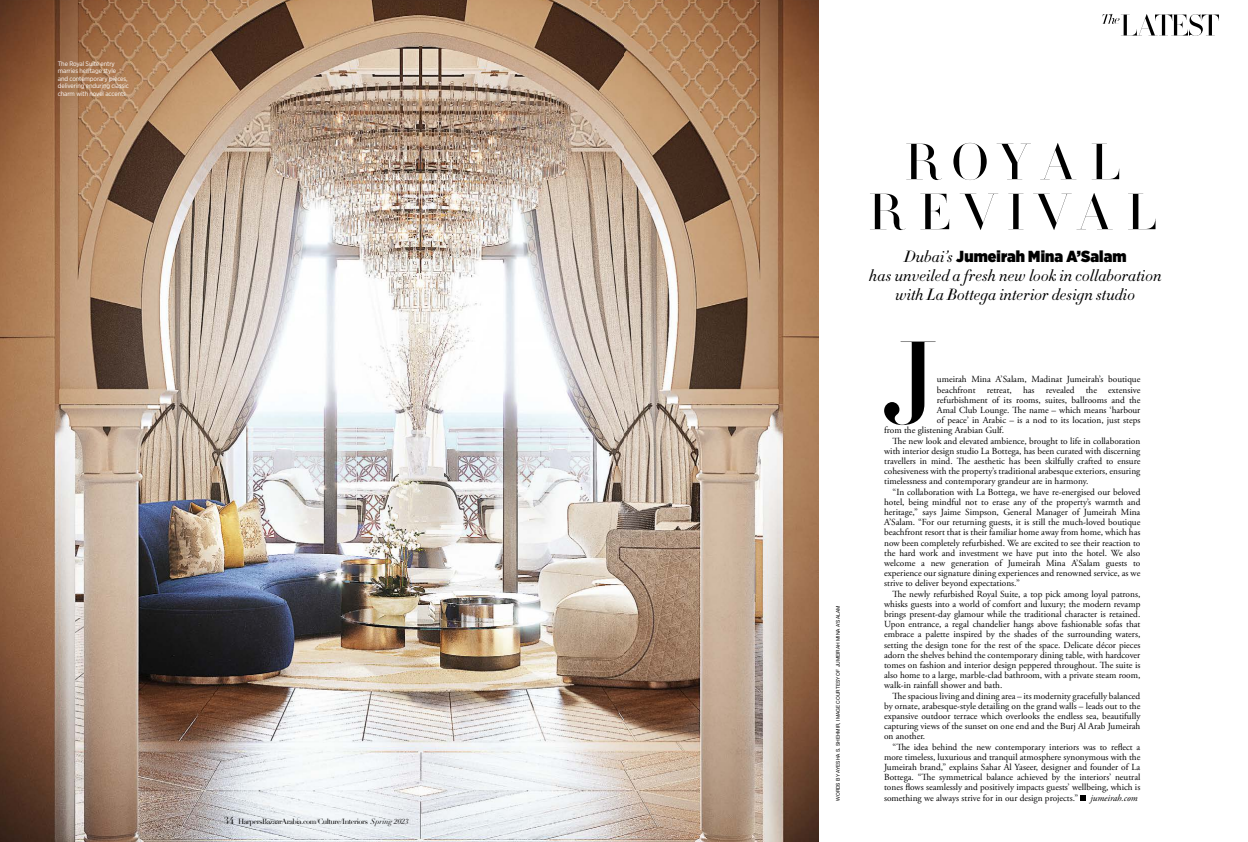
<style>
.page{position:relative;width:1248px;height:842px;background:#fff}
.page>*{position:absolute;margin:0;border:0;box-sizing:border-box;transform-origin:0 0}
.t1{font:300 115px "HTF Didot L96";color:#000}
.t2{font:300 50px/50px "HTF Didot L96";letter-spacing:.23em;color:#000;text-align:center}
.t3{font:italic 300 16px/19px "HTF Didot L11";color:#000;text-align:center}
.t4{font:900 16px "Gotham Narrow";letter-spacing:.01em;color:#000}
.t5{font:9.3px "Adobe Garamond Pro";color:#000}
.t6{font:italic 9.3px "Adobe Garamond Pro";color:#000}
.t7{font:7.5px "Didot LT Std";letter-spacing:-.06em;color:#000}
.t8{font:6.5px/7.5px "Gotham Narrow";letter-spacing:-.015em;color:#fff}
.t9{font:5px "Helvetica Neue LT Std";color:#000}
.s1{font-size:10px}
.s2{font-style:italic}
.s3{font-family:"HTF Didot L11";font-weight:300;font-style:italic}
</style>
<div class="page">
<img style="left:0;top:0;width:818px;height:842px">
<svg style="left:1080px;top:795px;width:5px;height:5px"></svg>
<svg style="left:1102px;top:14px;width:116px;height:22px"></svg>
<p class="t8" style="left:58px;top:60px;width:73px">The Royal Suite entry marries heritage style<br>and contemporary pieces, delivering enduring classic charm with novel accents</p>
<p class="t7" style="left:224px;top:816px;width:186px"><span class="s1">34</span> HarpersBazaarArabia.com/Culture/Interiors <span class="s2">Spring 2023</span></p>
<p class="t9" style="left:835px;top:801px;width:197px;rotate:-90deg">WORDS BY AYESHA S. SHEHMIR, IMAGE COURTESY OF JUMEIRAH MINA A’SALAM</p>
<h2 class="t2" style="left:868px;top:137px;width:290px">ROYAL<br>REVIVAL</h2>
<h3 class="t4" style="left:904px;top:246px;width:224px"><span class="s3">Dubai’s</span> Jumeirah Mina A’Salam</h3>
<h3 class="t3" style="left:869px;top:266px;width:294px">has unveiled a fresh new look in collaboration with La Bottega interior design studio</h3>
<h1 class="t1" style="left:882px;top:302px;width:56px">J</h1>
<p class="t5" style="left:936px;top:374px;width:205px">umeirah Mina A’Salam, Madinat Jumeirah’s boutique</p>
<p class="t5" style="left:936px;top:384px;width:205px">beachfront retreat, has revealed the extensive</p>
<p class="t5" style="left:936px;top:394px;width:205px">refurbishment of its rooms, suites, ballrooms and the</p>
<p class="t5" style="left:936px;top:404px;width:205px">Amal Club Lounge. The name – which means ‘harbour</p>
<p class="t5" style="left:936px;top:415px;width:205px">of peace’ in Arabic – is a nod to its location, just steps</p>
<p class="t5" style="left:884px;top:425px;width:121px">from the glistening Arabian Gulf.</p>
<p class="t5" style="left:892px;top:435px;width:249px">The new look and elevated ambience, brought to life in collaboration</p>
<p class="t5" style="left:884px;top:445px;width:258px">with interior design studio La Bottega, has been curated with discerning</p>
<p class="t5" style="left:884px;top:455px;width:258px">travellers in mind. The aesthetic has been skilfully crafted to ensure</p>
<p class="t5" style="left:884px;top:466px;width:258px">cohesiveness with the property’s traditional arabesque exteriors, ensuring</p>
<p class="t5" style="left:884px;top:476px;width:206px">timelessness and contemporary grandeur are in harmony.</p>
<p class="t5" style="left:892px;top:486px;width:249px">“In collaboration with La Bottega, we have re-energised our beloved</p>
<p class="t5" style="left:884px;top:496px;width:258px">hotel, being mindful not to erase any of the property’s warmth and</p>
<p class="t5" style="left:884px;top:506px;width:258px">heritage,” says Jaime Simpson, General Manager of Jumeirah Mina</p>
<p class="t5" style="left:884px;top:517px;width:258px">A’Salam. “For our returning guests, it is still the much-loved boutique</p>
<p class="t5" style="left:884px;top:527px;width:258px">beachfront resort that is their familiar home away from home, which has</p>
<p class="t5" style="left:884px;top:537px;width:258px">now been completely refurbished. We are excited to see their reaction to</p>
<p class="t5" style="left:884px;top:547px;width:258px">the hard work and investment we have put into the hotel. We also</p>
<p class="t5" style="left:884px;top:557px;width:258px">welcome a new generation of Jumeirah Mina A’Salam guests to</p>
<p class="t5" style="left:884px;top:568px;width:258px">experience our signature dining experiences and renowned service, as we</p>
<p class="t5" style="left:884px;top:578px;width:137px">strive to deliver beyond expectations.”</p>
<p class="t5" style="left:892px;top:588px;width:249px">The newly refurbished Royal Suite, a top pick among loyal patrons,</p>
<p class="t5" style="left:884px;top:598px;width:258px">whisks guests into a world of comfort and luxury; the modern revamp</p>
<p class="t5" style="left:884px;top:608px;width:258px">brings present-day glamour while the traditional character is retained.</p>
<p class="t5" style="left:884px;top:619px;width:258px">Upon entrance, a regal chandelier hangs above fashionable sofas that</p>
<p class="t5" style="left:884px;top:629px;width:258px">embrace a palette inspired by the shades of the surrounding waters,</p>
<p class="t5" style="left:884px;top:639px;width:258px">setting the design tone for the rest of the space. Delicate décor pieces</p>
<p class="t5" style="left:884px;top:649px;width:258px">adorn the shelves behind the contemporary dining table, with hardcover</p>
<p class="t5" style="left:884px;top:659px;width:258px">tomes on fashion and interior design peppered throughout. The suite is</p>
<p class="t5" style="left:884px;top:670px;width:258px">also home to a large, marble-clad bathroom, with a private steam room,</p>
<p class="t5" style="left:884px;top:680px;width:120px">walk-in rainfall shower and bath.</p>
<p class="t5" style="left:892px;top:690px;width:249px">The spacious living and dining area – its modernity gracefully balanced</p>
<p class="t5" style="left:884px;top:700px;width:258px">by ornate, arabesque-style detailing on the grand walls – leads out to the</p>
<p class="t5" style="left:884px;top:710px;width:258px">expansive outdoor terrace which overlooks the endless sea, beautifully</p>
<p class="t5" style="left:884px;top:721px;width:258px">capturing views of the sunset on one end and the Burj Al Arab Jumeirah</p>
<p class="t5" style="left:884px;top:731px;width:43px">on another.</p>
<p class="t5" style="left:892px;top:741px;width:249px">“The idea behind the new contemporary interiors was to reflect a</p>
<p class="t5" style="left:884px;top:751px;width:258px">more timeless, luxurious and tranquil atmosphere synonymous with the</p>
<p class="t5" style="left:884px;top:761px;width:258px">Jumeirah brand,” explains Sahar Al Yaseer, designer and founder of La</p>
<p class="t5" style="left:884px;top:772px;width:258px">Bottega. “The symmetrical balance achieved by the interiors’ neutral</p>
<p class="t5" style="left:884px;top:782px;width:258px">tones flows seamlessly and positively impacts guests’ wellbeing, which is</p>
<p class="t5" style="left:884px;top:792px;width:196px">something we always strive for in our design projects.”</p>
<p class="t6" style="left:1090px;top:792px;width:49px">jumeirah.com</p>
</div>
